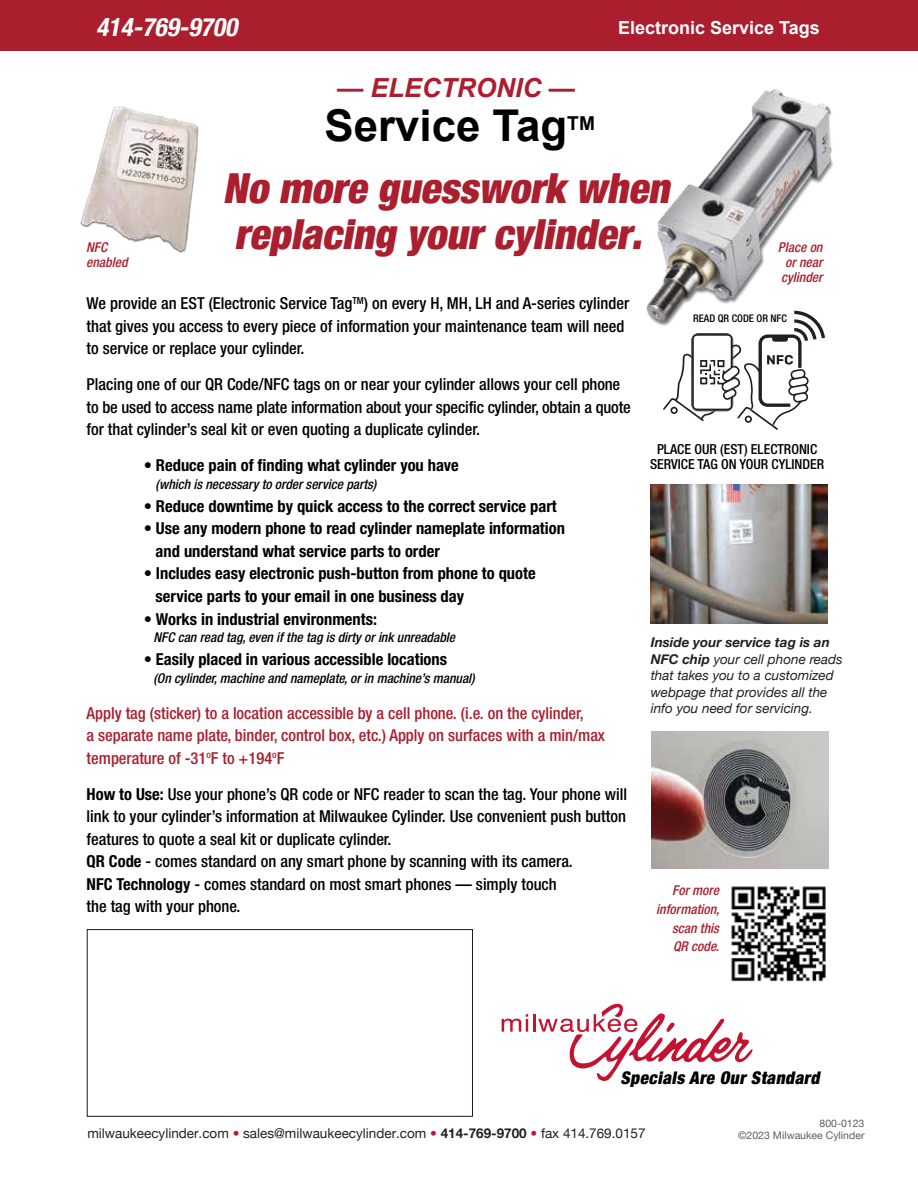
<style>
.page{position:relative;width:918px;height:1188px;background:#fff}
.page>*{position:absolute;margin:0;border:0;box-sizing:border-box;transform-origin:0 0}
.t1{font:700 43.8px "Arial";color:#000}
.t2{font:italic 900 condensed 41.4px/46.2px "Helvetica Neue";color:#aa1e2e}
.t3{font:italic 700 26.25px "Arial";color:#ab1e2e}
.t4{font:italic 700 condensed 25.5px "Helvetica Neue";color:#fff}
.t5{font:700 19.2px "Arial";color:#000}
.t6{font:700 18px "Arial";color:#fff}
.t7{font:italic 900 condensed 17.4px "Helvetica Neue";color:#010101}
.t8{font:500 condensed 16.5px/22.5px "Helvetica Neue";color:#010101}
.t9{font:700 condensed 16.5px/22.5px "Helvetica Neue";color:#010101}
.t10{font:500 condensed 16.5px/22.5px "Helvetica Neue";color:#ab1e2e}
.t11{font:500 condensed 13.8px/15.1px "Helvetica Neue";color:#010101;text-align:center}
.t12{font:italic 500 condensed 13.65px/18.6px "Helvetica Neue";color:#ab1e2e;text-align:right}
.t13{font:italic 500 condensed 13.5px "Helvetica Neue";color:#010101}
.t14{font:italic 13.5px/16.5px "Helvetica Neue";color:#231f20}
.t15{font:13.5px "Helvetica Neue";color:#231f20}
.t16{font:10.5px/12.6px "Helvetica Neue";color:#606060;text-align:right}
.t17{font:500 condensed 10.5px "Helvetica Neue";color:#010101}
.s1{font-weight:700}
.s2{color:#c41230}
</style>
<div class="page">
<img style="left:52px;top:50px;width:204px;height:203px">
<div style="left:0;top:0;width:918px;height:50px;background:#ab1e2e"></div>
<svg style="left:663px;top:344px;width:146px;height:86px"></svg>
<img style="left:731px;top:886px;width:95px;height:96px">
<img style="left:651px;top:732px;width:177px;height:137px">
<svg style="left:502px;top:1003px;width:251px;height:78px"></svg>
<img style="left:651px;top:485px;width:176px;height:138px">
<div style="left:87px;top:929px;width:386px;height:188px;border:1px solid #1c1c17"></div>
<img style="left:646px;top:89px;width:187px;height:255px">
<h3 class="t4" style="left:96px;top:6px;width:150px">414-769-9700</h3>
<h3 class="t3" style="left:337px;top:71px;width:240px">— ELECTRONIC —</h3>
<h1 class="t1" style="left:324px;top:97px;width:244px">Service Tag</h1>
<p class="t5" style="left:567px;top:111px;width:29px">TM</p>
<p class="t6" style="left:618px;top:16px;width:203px">Electronic Service Tags</p>
<h2 class="t2" style="left:223px;top:163px;width:459px">Nomoreguessworkwhen replacing yourcylinder.</h2>
<p class="t12" style="left:86px;top:240px;width:43px;line-height:15px;text-align:left">NFC enabled</p>
<p class="t12" style="left:778px;top:239px;width:46px;line-height:15px;text-align:justify">Place on or near cylinder</p>
<p class="t8" style="left:87px;top:292px;width:544px">We provide an EST (Electronic Service Tag<sup>TM</sup>) on every H, MH, LH and A-series cylinder that gives you access to every piece of information your maintenance team will need to service or replace your cylinder.</p>
<p class="t8" style="left:87px;top:373px;width:546px">Placing one of our QR Code/NFC tags on or near your cylinder allows your cell phone to be used to access name plate information about your specific cylinder, obtain a quote for that cylinder’s seal kit or even quoting a duplicate cylinder.</p>
<p class="t9" style="left:144px;top:454px;width:317px">• Reduce pain of finding what cylinder you have</p>
<p class="t13" style="left:156px;top:477px;width:222px">(which is necessary to order service parts)</p>
<p class="t9" style="left:144px;top:495px;width:415px">• Reduce downtime by quick access to the correct service part</p>
<p class="t9" style="left:156px;top:517px;width:411px;text-indent:-12px">• Use any modern phone to read cylinder nameplate information and understand what service parts to order</p>
<p class="t9" style="left:156px;top:562px;width:382px;text-indent:-12px">• Includes easy electronic push-button from phone to quote service parts to your email in one business day</p>
<p class="t9" style="left:144px;top:607px;width:235px">• Works in industrial environments:</p>
<p class="t13" style="left:153px;top:630px;width:303px">NFC can read tag, even if the tag is dirty or ink unreadable</p>
<p class="t9" style="left:144px;top:648px;width:305px">• Easily placed in various accessible locations</p>
<p class="t13" style="left:153px;top:670px;width:323px">(On cylinder, machine and nameplate, or in machine’s manual)</p>
<p class="t10" style="left:87px;top:702px;width:520px">Apply tag (sticker) to a location accessible by a cell phone. (i.e. on the cylinder,<br>a separate name plate, binder, control box, etc.) Apply on surfaces with a min/max temperature of -31<sup>o</sup>F to +194<sup>o</sup>F</p>
<p class="t8" style="left:87px;top:783px;width:542px"><span class="s1">How to Use:</span> Use your phone’s QR code or NFC reader to scan the tag. Your phone will link to your cylinder’s information at Milwaukee Cylinder. Use convenient push button features to quote a seal kit or duplicate cylinder.<br><span class="s1">QR Code</span> - comes standard on any smart phone by scanning with its camera.<br><span class="s1">NFC Technology</span> - comes standard on most smart phones — simply touch<br>the tag with your phone.</p>
<p class="t17" style="left:693px;top:312px;width:95px">READ QR CODE OR NFC</p>
<p class="t11" style="left:650px;top:441px;width:176px">PLACE OUR (EST) ELECTRONIC<br>SERVICE TAG ON YOUR CYLINDER</p>
<p class="t14" style="left:651px;top:635px;width:194px"><span class="s1">Inside your service tag is an<br>NFC chip</span> your cell phone reads that takes you to a customized webpage that provides all the info you need for servicing.</p>
<p class="t12" style="left:656px;top:881px;width:65px">For more information, scan this<br>QR code.</p>
<p class="t7" style="left:621px;top:1063px;width:205px">Specials Are OurStandard</p>
<p class="t15" style="left:87px;top:1125px;width:560px">milwaukeecylinder.com <span class="s2">•</span> sales@milwaukeecylinder.com <span class="s2">•</span> <span class="s1">414-769-9700</span> <span class="s2">•</span> fax 414.769.0157</p>
<p class="t16" style="left:738px;top:1117px;width:128px">800-0123<br>©2023 Milwaukee Cylinder</p>
</div>
